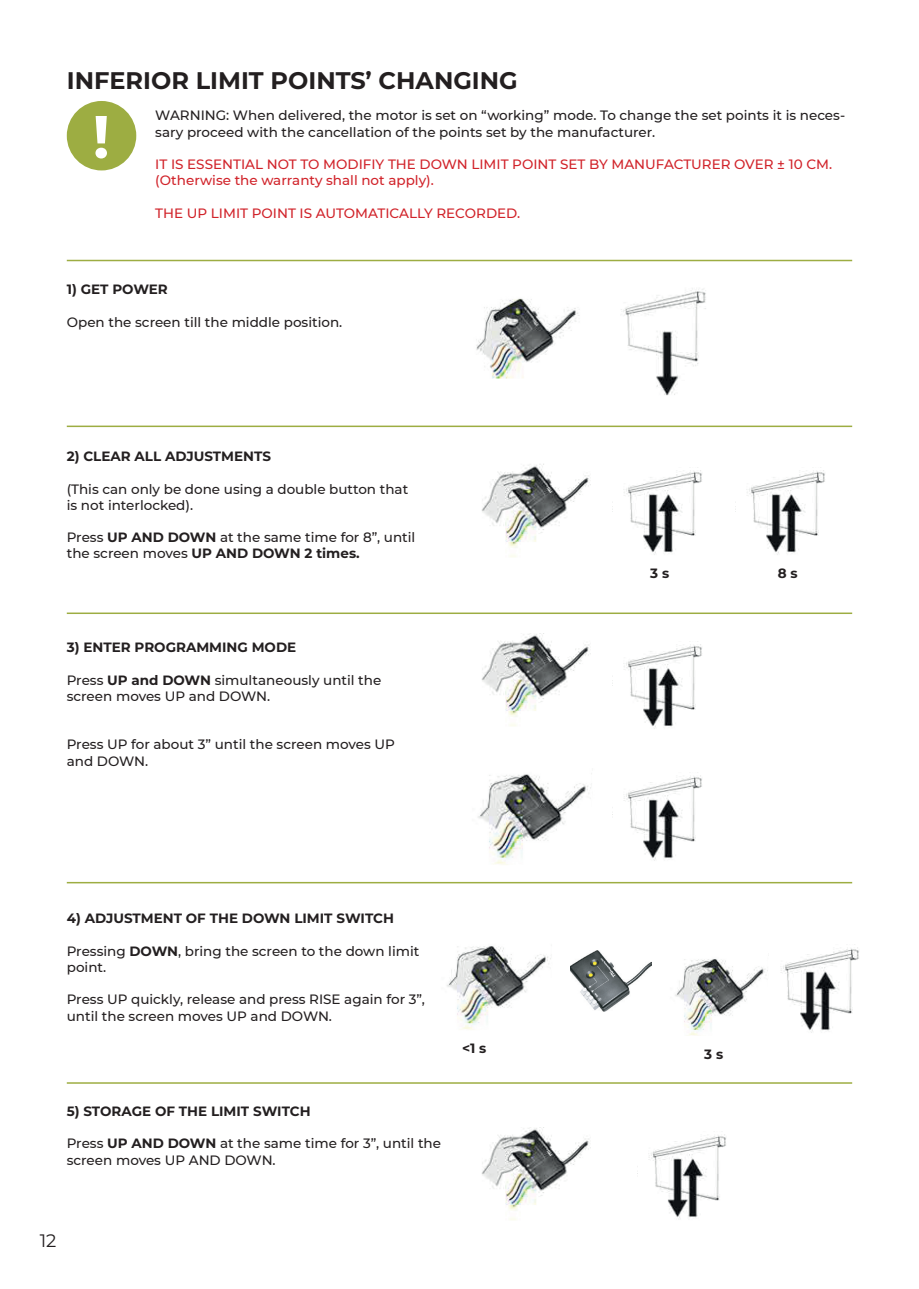
<style>
.page{position:relative;width:919px;height:1289px;background:#fff}
.page>*{position:absolute;margin:0;border:0;box-sizing:border-box;transform-origin:0 0}
.t1{font:700 60px "Montserrat";color:#fff}
.t2{font:700 24px "Montserrat";color:#231f20}
.t3{font:18px "Montserrat";color:#231f20}
.t4{font:500 13.5px/16.2px "Montserrat";color:#231f20}
.t5{font:500 13.5px/16.2px "Montserrat";color:#d1232a}
.t6{font:700 13.5px "Montserrat";color:#231f20}
.s1{font-weight:700}
</style>
<div class="page">
<div style="left:67px;top:101px;width:69px;height:69px;background:#9dad42;border-radius:50%"></div>
<hr style="left:67px;top:260px;width:785px;height:1px;background:#9dad42">
<hr style="left:67px;top:425px;width:785px;height:2px;background:#9dad42">
<hr style="left:67px;top:612px;width:785px;height:2px;background:#9dad42">
<hr style="left:67px;top:881px;width:785px;height:2px;background:#9dad42">
<hr style="left:67px;top:1082px;width:785px;height:1px;background:#9dad42">
<img style="left:476px;top:298px;width:104px;height:81px">
<img style="left:621px;top:288px;width:85px;height:108px">
<img style="left:481px;top:464px;width:110px;height:93px">
<img style="left:481px;top:633px;width:110px;height:93px">
<img style="left:481px;top:1127px;width:110px;height:93px">
<img style="left:612px;top:467px;width:90px;height:88px">
<img style="left:612px;top:641px;width:90px;height:88px">
<img style="left:612px;top:772px;width:90px;height:89px">
<img style="left:781px;top:944px;width:78px;height:89px">
<img style="left:637px;top:1134px;width:89px;height:86px">
<img style="left:735px;top:467px;width:90px;height:88px">
<img style="left:478px;top:773px;width:114px;height:92px">
<img style="left:447px;top:946px;width:104px;height:84px">
<img style="left:570px;top:950px;width:81px;height:61px">
<img style="left:675px;top:959px;width:93px;height:76px">
<h2 class="t2" style="left:67px;top:63px;width:452px">INFERIOR LIMIT POINTS’ CHANGING</h2>
<h1 class="t1" style="left:92px;top:93px;width:19px">!</h1>
<p class="t4" style="left:155px;top:107px;width:691px">WARNING: When delivered, the motor is set on “working” mode. To change the set points it is neces&shy;sary proceed with the cancellation of the points set by the manufacturer.</p>
<p class="t5" style="left:155px;top:156px;width:678px">IT IS ESSENTIAL NOT TO MODIFIY THE DOWN LIMIT POINT SET BY MANUFACTURER OVER ± 10 CM. (Otherwise the warranty shall not apply).</p>
<p class="t5" style="left:155px;top:204px;width:366px">THE UP LIMIT POINT IS AUTOMATICALLY RECORDED.</p>
<p class="t6" style="left:67px;top:280px;width:103px">1) GET POWER</p>
<p class="t4" style="left:67px;top:313px;width:277px">Open the screen till the middle position.</p>
<p class="t6" style="left:67px;top:446px;width:206px">2) CLEAR ALL ADJUSTMENTS</p>
<p class="t4" style="left:67px;top:480px;width:343px">(This can only be done using a double button that is not interlocked).</p>
<p class="t4" style="left:67px;top:529px;width:350px">Press <span class="s1">UP AND DOWN</span> at the same time for 8”, until the screen moves <span class="s1">UP AND DOWN 2 times.</span></p>
<p class="t6" style="left:67px;top:637px;width:231px">3) ENTER PROGRAMMING MODE</p>
<p class="t4" style="left:67px;top:671px;width:316px">Press <span class="s1">UP and DOWN</span> simultaneously until the screen moves UP and DOWN.</p>
<p class="t4" style="left:67px;top:736px;width:330px">Press UP for about 3” until the screen moves UP and DOWN.</p>
<p class="t6" style="left:650px;top:564px;width:20px">3 s</p>
<p class="t6" style="left:777px;top:564px;width:21px">8 s</p>
<p class="t6" style="left:67px;top:908px;width:329px">4) ADJUSTMENT OF THE DOWN LIMIT SWITCH</p>
<p class="t4" style="left:67px;top:942px;width:354px">Pressing <span class="s1">DOWN</span>, bring the screen to the down limit point.</p>
<p class="t4" style="left:67px;top:990px;width:359px">Press UP quickly, release and press RISE again for 3”, until the screen moves UP and DOWN.</p>
<p class="t6" style="left:67px;top:1101px;width:245px">5) STORAGE OF THE LIMIT SWITCH</p>
<p class="t4" style="left:67px;top:1134px;width:376px">Press <span class="s1">UP AND DOWN</span> at the same time for 3”, until the screen moves UP AND DOWN.</p>
<p class="t6" style="left:462px;top:1037px;width:26px">&lt;1 s</p>
<h3 class="t3" style="left:40px;top:1228px;width:18px">12</h3>
<p class="t6" style="left:704px;top:1044px;width:20px">3 s</p>
</div>
